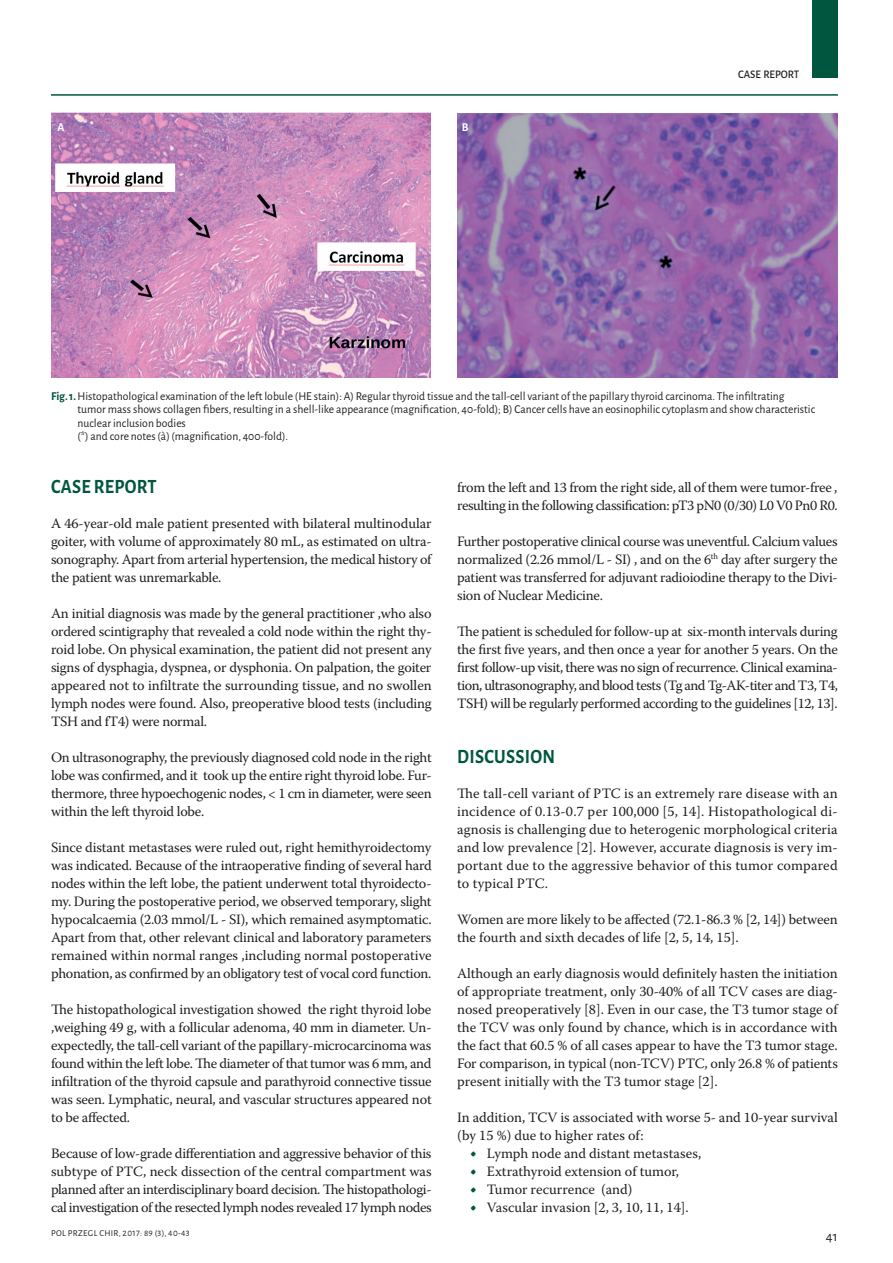
<style>
.page{position:relative;width:893px;height:1263px;background:#fff}
.page>*{position:absolute;margin:0;border:0;box-sizing:border-box;transform-origin:0 0}
.Srodtytuł{font:700 20.25px "Alegreya Sans";letter-spacing:.015em;color:#00563f;scale:.9 1}
.Body{font:14.25px/18px "Warnock Pro";letter-spacing:-.015em;color:#231f20;text-align:justify}
.t1{font:14.25px "Alegreya Sans";color:#231f20}
.podpis{font:12px/13.5px "Alegreya Sans";color:#231f20}
.podpis-2{font:700 12px "Alegreya Sans";color:#fff}
.t2{font:500 11.55px "Alegreya Sans";color:#231f20;scale:.95 1}
.t3{font:9px "Alegreya Sans";letter-spacing:.035em;color:#231f20}
.s1{font-weight:700;color:#00563f}
.s2{font-size:18px;color:#00563f}
</style>
<div class="page">
<hr style="left:51px;top:94px;width:787px;height:2px;background:#00563f">
<div style="left:812px;top:0;width:26px;height:78px;background:#00563f"></div>
<img style="left:51px;top:113px;width:379px;height:265px">
<img style="left:457px;top:114px;width:381px;height:264px">
<p class="podpis-2" style="left:57px;top:119px;width:8px">A</p>
<p class="podpis-2" style="left:462px;top:119px;width:8px">B</p>
<p class="t2" style="left:738px;top:66px;width:66px">CASE REPORT</p>
<p class="podpis" style="left:78px;top:389px;width:739px;text-indent:-27px"><span class="s1">Fig. 1.</span> Histopathological examination of the left lobule (HE stain): A) Regular thyroid tissue and the tall-cell variant of the papillary thyroid carcinoma. The infiltrating tumor mass shows collagen fibers, resulting in a shell-like appearance (magnification, 40-fold); B) Cancer cells have an eosinophilic cytoplasm and show characteristic nuclear inclusion bodies<br>(*) and core notes (à) (magnification, 400-fold).</p>
<p class="Srodtytuł" style="left:51px;top:472px;width:119px">CASE REPORT</p>
<p class="Body" style="left:51px;top:514px;width:382px">A 46-year-old male patient presented with bilateral multinodular goiter, with volume of approximately 80 mL, as estimated on ultra&shy;sonography. Apart from arterial hypertension, the medical history of the patient was unremarkable.</p>
<p class="Body" style="left:51px;top:604px;width:382px">An initial diagnosis was made by the general practitioner ,who also ordered scintigraphy that revealed a cold node within the right thy&shy;roid lobe. On physical examination, the patient did not present any signs of dysphagia, dyspnea, or dysphonia. On palpation, the goiter appeared not to infiltrate the surrounding tissue, and no swollen lymph nodes were found. Also, preoperative blood tests (including TSH and fT4) were normal.</p>
<p class="Body" style="left:51px;top:748px;width:382px">On ultrasonography, the previously diagnosed cold node in the right lobe was confirmed, and it took up the entire right thyroid lobe. Fur&shy;thermore, three hypoechogenic nodes, &lt; 1 cm in diameter, were seen within the left thyroid lobe.</p>
<p class="Body" style="left:51px;top:838px;width:382px">Since distant metastases were ruled out, right hemithyroidectomy was indicated. Because of the intraoperative finding of several hard nodes within the left lobe, the patient underwent total thyroidecto&shy;my. During the postoperative period, we observed temporary, slight hypocalcaemia (2.03 mmol/L - SI), which remained asymptomatic.<br>Apart from that, other relevant clinical and laboratory parameters remained within normal ranges ,including normal postoperative phonation, as confirmed by an obligatory test of vocal cord function.</p>
<p class="Body" style="left:51px;top:1000px;width:382px">The histopathological investigation showed the right thyroid lobe ,weighing 49 g, with a follicular adenoma, 40 mm in diameter. Un&shy;expectedly, the tall-cell variant of the papillary-microcarcinoma was found within the left lobe. The diameter of that tumor was 6 mm, and infiltration of the thyroid capsule and parathyroid connective tissue was seen. Lymphatic, neural, and vascular structures appeared not to be affected.</p>
<p class="Body" style="left:51px;top:1144px;width:382px">Because of low-grade differentiation and aggressive behavior of this subtype of PTC, neck dissection of the central compartment was planned after an interdisciplinary board decision. The histopathologi&shy;cal investigation of the resected lymph nodes revealed 17 lymph nodes</p>
<p class="t3" style="left:51px;top:1227px;width:140px">POL PRZEGL CHIR, 2017: 89 (3), 40-43</p>
<p class="Body" style="left:457px;top:478px;width:382px">from the left and 13 from the right side, all of them were tumor-free , resulting in the following classification: pT3 pN0 (0/30) L0 V0 Pn0 R0.</p>
<p class="Body" style="left:457px;top:532px;width:382px">Further postoperative clinical course was uneventful. Calcium values normalized (2.26 mmol/L - SI) , and on the 6<sup>th</sup> day after surgery the patient was transferred for adjuvant radioiodine therapy to the Divi&shy;sion of Nuclear Medicine.</p>
<p class="Body" style="left:457px;top:622px;width:382px">The patient is scheduled for follow-up at six-month intervals during the first five years, and then once a year for another 5 years. On the first follow-up visit, there was no sign of recurrence. Clinical examina&shy;tion, ultrasonography, and blood tests (Tg and Tg-AK-titer and T3, T4, TSH) will be regularly performed according to the guidelines [12, 13].</p>
<p class="Srodtytuł" style="left:457px;top:742px;width:110px">DISCUSSION</p>
<p class="Body" style="left:457px;top:784px;width:382px">The tall-cell variant of PTC is an extremely rare disease with an incidence of 0.13-0.7 per 100,000 [5, 14]. Histopathological di&shy;agnosis is challenging due to heterogenic morphological criteria and low prevalence [2]. However, accurate diagnosis is very im&shy;portant due to the aggressive behavior of this tumor compared to typical PTC.</p>
<p class="Body" style="left:457px;top:910px;width:382px">Women are more likely to be affected (72.1-86.3 % [2, 14]) between the fourth and sixth decades of life [2, 5, 14, 15].</p>
<p class="Body" style="left:457px;top:964px;width:382px">Although an early diagnosis would definitely hasten the initiation of appropriate treatment, only 30-40% of all TCV cases are diag&shy;nosed preoperatively [8]. Even in our case, the T3 tumor stage of the TCV was only found by chance, which is in accordance with the fact that 60.5 % of all cases appear to have the T3 tumor stage.<br>For comparison, in typical (non-TCV) PTC, only 26.8 % of patients present initially with the T3 tumor stage [2].</p>
<p class="Body" style="left:457px;top:1108px;width:382px">In addition, TCV is associated with worse 5- and 10-year survival (by 15 %) due to higher rates of:</p>
<p class="Body" style="left:470px;top:1144px;width:233px"><span class="s2">•</span> Lymph node and distant metastases,</p>
<p class="Body" style="left:470px;top:1162px;width:211px"><span class="s2">•</span> Extrathyroid extension of tumor,</p>
<p class="Body" style="left:470px;top:1180px;width:164px"><span class="s2">•</span> Tumor recurrence (and)</p>
<p class="Body" style="left:470px;top:1198px;width:220px"><span class="s2">•</span> Vascular invasion [2, 3, 10, 11, 14].</p>
<p class="t1" style="left:826px;top:1226px;width:13px">41</p>
</div>
